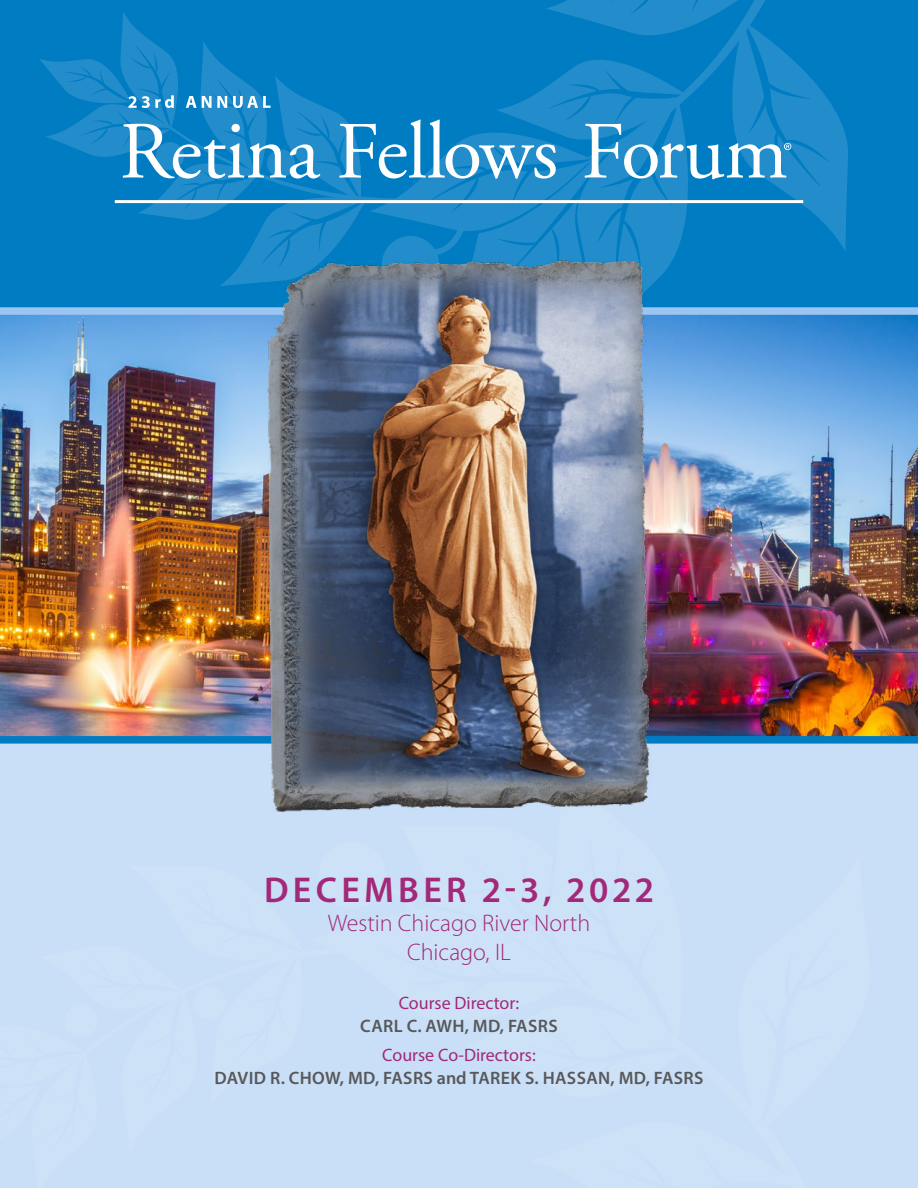
<style>
.page{position:relative;width:918px;height:1188px;background:#fff}
.page>*{position:absolute;margin:0;border:0;box-sizing:border-box;transform-origin:0 0}
.t1{font:600 36px "Myriad Pro";letter-spacing:.12em;color:#a22979}
.t2{font:300 24px/29.2px "Myriad Pro";color:#a22979;text-align:center}
.t3{font:600 18px "Myriad Pro";letter-spacing:.02em;color:#58585a}
.t4{font:18px "Myriad Pro";color:#a22979}
</style>
<div class="page">
<div style="left:0;top:704px;width:918px;height:484px;background:#c8dff7"></div>
<img style="left:0;top:315px;width:918px;height:421px">
<div style="left:0;top:0;width:918px;height:313px;background:#007cc2"></div>
<svg style="left:39px;top:0;width:812px;height:348px"></svg>
<div style="left:0;top:307px;width:918px;height:8px;background:#9cc5f1"></div>
<div style="left:0;top:736px;width:918px;height:8px;background:#007cc2"></div>
<hr style="left:115px;top:200px;width:688px;height:3px;background:#fff">
<img style="left:267px;top:259px;width:384px;height:554px">
<h1 class="t1" style="left:264px;top:867px;width:392px">DECEMBER 2-3, 2022</h1>
<h2 class="t2" style="left:328px;top:909px;width:264px">Westin Chicago River North<br>Chicago, IL</h2>
<p class="t4" style="left:399px;top:992px;width:122px">Course Director:</p>
<p class="t3" style="left:360px;top:1014px;width:199px">CARL C. AWH, MD, FASRS</p>
<p class="t4" style="left:382px;top:1044px;width:155px">Course Co-Directors:</p>
<p class="t3" style="left:214px;top:1066px;width:491px">DAVID R. CHOW, MD, FASRS and TAREK S. HASSAN, MD, FASRS</p>
</div>
